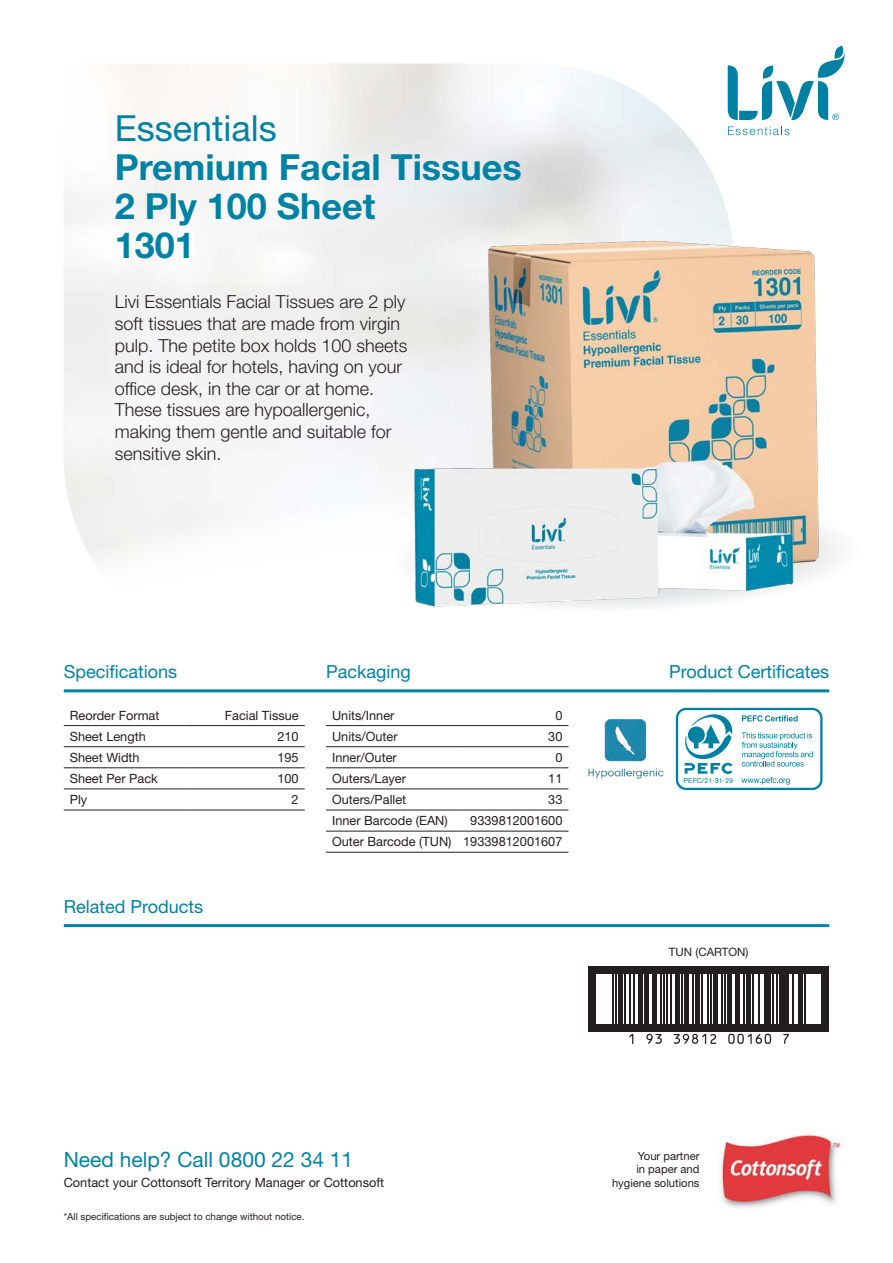
<style>
.page{position:relative;width:893px;height:1263px;background:#fff}
.page>*{position:absolute;margin:0;border:0;box-sizing:border-box;transform-origin:0 0}
.t1{font:700 36px/39px "Helvetica Neue LT Std";color:#0082a4}
.t2{font:21px "Helvetica Neue LT Std";color:#0082a4}
.t3{font:300 18px/21.6px "Helvetica Neue LT Std";color:#231f20}
.t4{font:18px "Helvetica Neue LT Std";color:#0082a4}
.Table_Copy{font:12.75px "Helvetica Neue LT Std";color:#231f20}
.t5{font:11.55px "Helvetica Neue LT Std";color:#231f20}
.t6{font:11.25px/13.5px "Helvetica Neue LT Std";color:#231f20;text-align:right}
.t7{font:9.75px "Helvetica Neue LT Std";color:#231f20}
.t8{font:7.05px "Akzidenz Grotesk BE";color:#0082a4}
.s1{font-weight:400}
</style>
<div class="page">
<svg style="left:63px;top:486px;width:767px;height:270px"></svg>
<svg style="left:829px;top:498px;width:10px;height:118px"></svg>
<img style="left:355px;top:209px;width:474px;height:422px">
<img style="left:588px;top:720px;width:75px;height:58px">
<hr style="left:612px;top:974px;width:1px;height:50px;background:#231f20">
<hr style="left:615px;top:974px;width:2px;height:50px;background:#231f20">
<hr style="left:618px;top:974px;width:4px;height:50px;background:#231f20">
<hr style="left:624px;top:974px;width:2px;height:50px;background:#231f20">
<hr style="left:630px;top:974px;width:1px;height:50px;background:#231f20">
<hr style="left:633px;top:974px;width:1px;height:50px;background:#231f20">
<hr style="left:638px;top:974px;width:4px;height:50px;background:#231f20">
<hr style="left:644px;top:974px;width:4px;height:50px;background:#231f20">
<hr style="left:652px;top:974px;width:4px;height:50px;background:#231f20">
<hr style="left:660px;top:974px;width:2px;height:50px;background:#231f20">
<hr style="left:663px;top:974px;width:2px;height:50px;background:#231f20">
<hr style="left:666px;top:974px;width:2px;height:50px;background:#231f20">
<hr style="left:670px;top:974px;width:1px;height:50px;background:#231f20">
<hr style="left:675px;top:974px;width:4px;height:50px;background:#231f20">
<hr style="left:681px;top:974px;width:2px;height:50px;background:#231f20">
<hr style="left:684px;top:974px;width:4px;height:50px;background:#231f20">
<hr style="left:692px;top:974px;width:2px;height:50px;background:#231f20">
<hr style="left:695px;top:974px;width:4px;height:50px;background:#231f20">
<hr style="left:701px;top:974px;width:2px;height:50px;background:#231f20">
<hr style="left:707px;top:974px;width:1px;height:50px;background:#231f20">
<hr style="left:710px;top:974px;width:1px;height:50px;background:#231f20">
<hr style="left:713px;top:974px;width:4px;height:50px;background:#231f20">
<hr style="left:721px;top:974px;width:2px;height:50px;background:#231f20">
<hr style="left:724px;top:974px;width:2px;height:50px;background:#231f20">
<hr style="left:728px;top:974px;width:4px;height:50px;background:#231f20">
<hr style="left:736px;top:974px;width:4px;height:50px;background:#231f20">
<hr style="left:744px;top:974px;width:1px;height:50px;background:#231f20">
<hr style="left:747px;top:974px;width:4px;height:50px;background:#231f20">
<hr style="left:752px;top:974px;width:2px;height:50px;background:#231f20">
<hr style="left:758px;top:974px;width:2px;height:50px;background:#231f20">
<hr style="left:764px;top:974px;width:1px;height:50px;background:#231f20">
<hr style="left:767px;top:974px;width:4px;height:50px;background:#231f20">
<hr style="left:773px;top:974px;width:1px;height:50px;background:#231f20">
<hr style="left:776px;top:974px;width:1px;height:50px;background:#231f20">
<hr style="left:779px;top:974px;width:4px;height:50px;background:#231f20">
<hr style="left:785px;top:974px;width:4px;height:50px;background:#231f20">
<hr style="left:793px;top:974px;width:1px;height:50px;background:#231f20">
<hr style="left:798px;top:974px;width:4px;height:50px;background:#231f20">
<hr style="left:804px;top:974px;width:1px;height:50px;background:#231f20">
<svg style="left:629px;top:1034px;width:4px;height:10px"></svg>
<svg style="left:646px;top:1034px;width:16px;height:10px"></svg>
<svg style="left:674px;top:1034px;width:42px;height:10px"></svg>
<svg style="left:728px;top:1034px;width:43px;height:10px"></svg>
<svg style="left:783px;top:1034px;width:6px;height:10px"></svg>
<div style="left:588px;top:966px;width:241px;height:8px;background:#231f20"></div>
<div style="left:588px;top:1024px;width:241px;height:8px;background:#231f20"></div>
<div style="left:588px;top:966px;width:8px;height:66px;background:#231f20"></div>
<div style="left:822px;top:966px;width:7px;height:66px;background:#231f20"></div>
<hr style="left:64px;top:689px;width:765px;height:3px;background:#0082a4">
<hr style="left:64px;top:924px;width:765px;height:3px;background:#0082a4">
<hr style="left:64px;top:725px;width:120px;height:1px;background:#231f20">
<hr style="left:184px;top:725px;width:121px;height:1px;background:#231f20">
<hr style="left:64px;top:746px;width:120px;height:1px;background:#231f20">
<hr style="left:184px;top:746px;width:121px;height:1px;background:#231f20">
<hr style="left:64px;top:767px;width:120px;height:1px;background:#231f20">
<hr style="left:184px;top:767px;width:121px;height:1px;background:#231f20">
<hr style="left:64px;top:789px;width:120px;height:1px;background:#231f20">
<hr style="left:184px;top:789px;width:121px;height:1px;background:#231f20">
<hr style="left:64px;top:810px;width:120px;height:1px;background:#231f20">
<hr style="left:184px;top:810px;width:121px;height:1px;background:#231f20">
<hr style="left:326px;top:725px;width:132px;height:1px;background:#231f20">
<hr style="left:458px;top:725px;width:110px;height:1px;background:#231f20">
<hr style="left:326px;top:746px;width:132px;height:1px;background:#231f20">
<hr style="left:458px;top:746px;width:110px;height:1px;background:#231f20">
<hr style="left:326px;top:767px;width:132px;height:1px;background:#231f20">
<hr style="left:458px;top:767px;width:110px;height:1px;background:#231f20">
<hr style="left:326px;top:789px;width:132px;height:1px;background:#231f20">
<hr style="left:458px;top:789px;width:110px;height:1px;background:#231f20">
<hr style="left:326px;top:810px;width:132px;height:1px;background:#231f20">
<hr style="left:458px;top:810px;width:110px;height:1px;background:#231f20">
<hr style="left:326px;top:831px;width:132px;height:1px;background:#231f20">
<hr style="left:458px;top:831px;width:110px;height:1px;background:#231f20">
<hr style="left:326px;top:852px;width:132px;height:1px;background:#231f20">
<hr style="left:458px;top:852px;width:110px;height:1px;background:#231f20">
<img style="left:717px;top:1134px;width:124px;height:74px">
<svg style="left:728px;top:126px;width:61px;height:9px"></svg>
<svg style="left:728px;top:46px;width:117px;height:74px"></svg>
<svg style="left:676px;top:708px;width:146px;height:82px"></svg>
<p class="t1" style="left:115px;top:108px;width:409px"><span class="s1">Essentials<br></span>Premium Facial Tissues<br>2 Ply 100 Sheet</p>
<p class="t1" style="left:115px;top:225px;width:82px">1301</p>
<p class="t3" style="left:115px;top:291px;width:294px">Livi Essentials Facial Tissues are 2 ply soft tissues that are made from virgin pulp. The petite box holds 100 sheets and is ideal for hotels, having on your office desk, in the car or at home.<br>These tissues are hypoallergenic, making them gentle and suitable for sensitive skin.</p>
<h3 class="t4" style="left:64px;top:661px;width:115px">Specifications</h3>
<h3 class="t4" style="left:326px;top:661px;width:86px">Packaging</h3>
<h3 class="t4" style="left:669px;top:661px;width:162px">Product Certificates</h3>
<p class="Table_Copy" style="left:70px;top:707px;width:91px">Reorder Format</p>
<p class="Table_Copy" style="left:225px;top:707px;width:75px">Facial Tissue</p>
<p class="Table_Copy" style="left:70px;top:728px;width:78px">Sheet Length</p>
<p class="Table_Copy" style="left:277px;top:728px;width:23px">210</p>
<p class="Table_Copy" style="left:70px;top:750px;width:71px">Sheet Width</p>
<p class="Table_Copy" style="left:277px;top:750px;width:23px">195</p>
<p class="Table_Copy" style="left:70px;top:771px;width:90px">Sheet Per Pack</p>
<p class="Table_Copy" style="left:277px;top:771px;width:23px">100</p>
<p class="Table_Copy" style="left:70px;top:792px;width:19px">Ply</p>
<p class="Table_Copy" style="left:292px;top:792px;width:9px">2</p>
<h3 class="t4" style="left:64px;top:896px;width:141px">Related Products</h3>
<p class="Table_Copy" style="left:332px;top:707px;width:64px">Units/Inner</p>
<p class="Table_Copy" style="left:555px;top:707px;width:9px">0</p>
<p class="Table_Copy" style="left:332px;top:728px;width:67px">Units/Outer</p>
<p class="Table_Copy" style="left:548px;top:728px;width:16px">30</p>
<p class="Table_Copy" style="left:332px;top:750px;width:66px">Inner/Outer</p>
<p class="Table_Copy" style="left:555px;top:750px;width:9px">0</p>
<p class="Table_Copy" style="left:332px;top:771px;width:75px">Outers/Layer</p>
<p class="Table_Copy" style="left:548px;top:771px;width:16px">11</p>
<p class="Table_Copy" style="left:332px;top:792px;width:76px">Outers/Pallet</p>
<p class="Table_Copy" style="left:548px;top:792px;width:16px">33</p>
<p class="Table_Copy" style="left:332px;top:813px;width:117px">Inner Barcode (EAN)</p>
<p class="Table_Copy" style="left:470px;top:813px;width:94px">9339812001600</p>
<p class="Table_Copy" style="left:332px;top:834px;width:121px">Outer Barcode (TUN)</p>
<p class="Table_Copy" style="left:463px;top:834px;width:101px">19339812001607</p>
<p class="t8" style="left:684px;top:776px;width:51px">PEFC/21-31-29</p>
<p class="t5" style="left:669px;top:945px;width:81px">TUN (CARTON)</p>
<h2 class="t2" style="left:64px;top:1147px;width:291px">Need help? Call 0800 22 34 11</h2>
<p class="Table_Copy" style="left:64px;top:1175px;width:322px">Contact your Cottonsoft Territory Manager or Cottonsoft</p>
<p class="t7" style="left:64px;top:1211px;width:242px">*All specifications are subject to change without notice.</p>
<p class="t6" style="left:612px;top:1149px;width:89px">Your partner<br>in paper and hygiene solutions</p>
</div>
